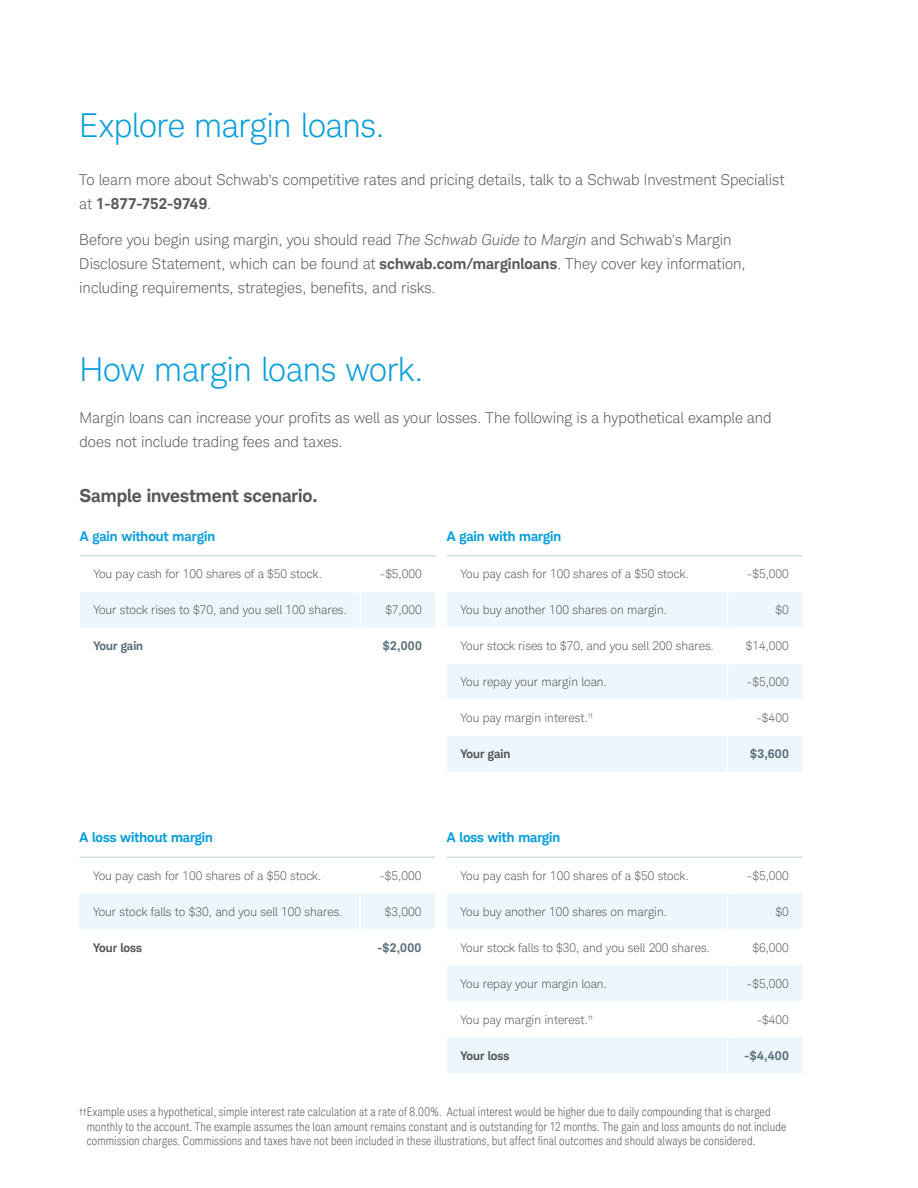
<style>
.page{position:relative;width:918px;height:1188px;background:#fff}
.page>*{position:absolute;margin:0;border:0;box-sizing:border-box;transform-origin:0 0}
.t1{font:300 33px "Charles Modern";letter-spacing:-.015em;color:#069ddc}
.t2{font:700 18px "Charles Modern";color:#57585a}
.t3{font:300 15px/24px "Charles Modern";color:#57585a}
.t4{font:700 13.5px "Charles Modern";color:#069ddc}
.t5{font:700 13.5px "Charles Modern";color:#0c9fdc}
.t6{font:300 12px "Charles Modern";color:#57585a}
.t7{font:300 condensed 12px/14.2px "Charles Modern";letter-spacing:.01em;color:#57585a}
.t8{font:700 12px "Charles Modern";letter-spacing:.025em;color:#5b6f7b}
.t9{font:700 12px "Charles Modern";color:#57585a}
.t10{font:700 12px "Charles Modern";color:#5b6f7b}
.s1{font-weight:700}
.s2{font-style:italic}
</style>
<div class="page">
<svg style="left:80px;top:556px;width:355px;height:71px"></svg>
<hr style="left:360px;top:556px;width:1px;height:36px;background:#fff">
<hr style="left:80px;top:592px;width:280px;height:1px;background:#fff">
<hr style="left:360px;top:592px;width:76px;height:1px;background:#fff">
<hr style="left:80px;top:555px;width:280px;height:1px;background:#c3cdd4">
<hr style="left:360px;top:555px;width:76px;height:1px;background:#c3cdd4">
<hr style="left:80px;top:556px;width:1px;height:36px;background:#fff">
<hr style="left:360px;top:592px;width:1px;height:36px;background:#fff">
<svg style="left:447px;top:556px;width:355px;height:1px"></svg>
<div style="left:447px;top:593px;width:355px;height:179px;background:#ecf6fc"></div>
<svg style="left:447px;top:629px;width:355px;height:107px"></svg>
<hr style="left:447px;top:628px;width:280px;height:1px;background:#fff">
<hr style="left:728px;top:628px;width:74px;height:1px;background:#fff">
<hr style="left:447px;top:664px;width:280px;height:1px;background:#fff">
<hr style="left:728px;top:664px;width:74px;height:1px;background:#fff">
<hr style="left:447px;top:700px;width:280px;height:1px;background:#fff">
<hr style="left:728px;top:700px;width:74px;height:1px;background:#fff">
<hr style="left:447px;top:736px;width:280px;height:1px;background:#fff">
<hr style="left:728px;top:736px;width:74px;height:1px;background:#fff">
<hr style="left:727px;top:556px;width:1px;height:36px;background:#fff">
<hr style="left:727px;top:592px;width:1px;height:36px;background:#fff">
<hr style="left:727px;top:628px;width:1px;height:36px;background:#fff">
<hr style="left:727px;top:664px;width:1px;height:36px;background:#fff">
<hr style="left:727px;top:700px;width:1px;height:36px;background:#fff">
<hr style="left:727px;top:736px;width:1px;height:36px;background:#fff">
<hr style="left:447px;top:555px;width:280px;height:1px;background:#c3cdd4">
<hr style="left:727px;top:555px;width:75px;height:1px;background:#c3cdd4">
<div style="left:80px;top:894px;width:355px;height:35px;background:#ecf6fc"></div>
<hr style="left:359px;top:893px;width:2px;height:36px;background:#fff">
<hr style="left:80px;top:857px;width:280px;height:1px;background:#c3cdd4">
<hr style="left:360px;top:857px;width:75px;height:1px;background:#c3cdd4">
<div style="left:447px;top:894px;width:355px;height:179px;background:#ecf6fc"></div>
<svg style="left:447px;top:930px;width:355px;height:107px"></svg>
<hr style="left:727px;top:893px;width:1px;height:36px;background:#fff">
<hr style="left:727px;top:929px;width:1px;height:36px;background:#fff">
<hr style="left:727px;top:965px;width:1px;height:36px;background:#fff">
<hr style="left:727px;top:1001px;width:1px;height:36px;background:#fff">
<hr style="left:727px;top:1037px;width:1px;height:36px;background:#fff">
<hr style="left:447px;top:929px;width:280px;height:1px;background:#fff">
<hr style="left:727px;top:929px;width:75px;height:1px;background:#fff">
<hr style="left:447px;top:965px;width:280px;height:1px;background:#fff">
<hr style="left:727px;top:965px;width:75px;height:1px;background:#fff">
<hr style="left:447px;top:1001px;width:280px;height:1px;background:#fff">
<hr style="left:727px;top:1001px;width:75px;height:1px;background:#fff">
<hr style="left:447px;top:1037px;width:280px;height:1px;background:#fff">
<hr style="left:727px;top:1037px;width:75px;height:1px;background:#fff">
<hr style="left:447px;top:857px;width:280px;height:1px;background:#c3cdd4">
<hr style="left:727px;top:857px;width:75px;height:1px;background:#c3cdd4">
<h1 class="t1" style="left:79px;top:106px;width:307px">Explore margin loans.</h1>
<p class="t3" style="left:79px;top:167px;width:707px">To learn more about Schwab’s competitive rates and pricing details, talk to a Schwab Investment Specialist at <span class="s1">1-877-752-9749</span>.</p>
<p class="t3" style="left:79px;top:227px;width:668px">Before you begin using margin, you should read <span class="s2">The Schwab Guide to Margin</span> and Schwab’s Margin<br>Disclosure Statement, which can be found at <span class="s1">schwab.com/marginloans</span>. They cover key information, including requirements, strategies, benefits, and risks.</p>
<h1 class="t1" style="left:80px;top:350px;width:345px">How margin loans work.</h1>
<p class="t3" style="left:80px;top:406px;width:694px">Margin loans can increase your profits as well as your losses. The following is a hypothetical example and does not include trading fees and taxes.</p>
<h2 class="t2" style="left:80px;top:484px;width:240px">Sample investment scenario.</h2>
<p class="t5" style="left:80px;top:528px;width:137px">A gain without margin</p>
<p class="t6" style="left:93px;top:567px;width:230px">You pay cash for 100 shares of a $50 stock.</p>
<p class="t6" style="left:380px;top:567px;width:43px">-$5,000</p>
<p class="t6" style="left:93px;top:603px;width:255px">Your stock rises to $70, and you sell 100 shares.</p>
<p class="t6" style="left:385px;top:603px;width:38px">$7,000</p>
<p class="t10" style="left:93px;top:639px;width:51px">Your gain</p>
<p class="t8" style="left:383px;top:639px;width:40px">$2,000</p>
<p class="t4" style="left:447px;top:528px;width:116px">A gain with margin</p>
<p class="t6" style="left:460px;top:567px;width:230px">You pay cash for 100 shares of a $50 stock.</p>
<p class="t6" style="left:747px;top:567px;width:43px">-$5,000</p>
<p class="t6" style="left:460px;top:603px;width:208px">You buy another 100 shares on margin.</p>
<p class="t6" style="left:776px;top:603px;width:15px">$0</p>
<p class="t6" style="left:460px;top:639px;width:255px">Your stock rises to $70, and you sell 200 shares.</p>
<p class="t6" style="left:746px;top:639px;width:45px">$14,000</p>
<p class="t6" style="left:460px;top:675px;width:148px">You repay your margin loan.</p>
<p class="t6" style="left:747px;top:675px;width:43px">-$5,000</p>
<p class="t6" style="left:460px;top:711px;width:134px">You pay margin interest.<sup>††</sup></p>
<p class="t6" style="left:756px;top:711px;width:34px">-$400</p>
<p class="t9" style="left:460px;top:747px;width:51px">Your gain</p>
<p class="t8" style="left:750px;top:747px;width:40px">$3,600</p>
<p class="t4" style="left:80px;top:829px;width:135px">A loss without margin</p>
<p class="t6" style="left:93px;top:868px;width:230px">You pay cash for 100 shares of a $50 stock.</p>
<p class="t6" style="left:380px;top:868px;width:43px">-$5,000</p>
<p class="t6" style="left:93px;top:904px;width:251px">Your stock falls to $30, and you sell 100 shares.</p>
<p class="t6" style="left:385px;top:904px;width:38px">$3,000</p>
<p class="t9" style="left:93px;top:940px;width:51px">Your loss</p>
<p class="t8" style="left:377px;top:940px;width:46px">-$2,000</p>
<p class="t4" style="left:447px;top:829px;width:115px">A loss with margin</p>
<p class="t6" style="left:460px;top:868px;width:230px">You pay cash for 100 shares of a $50 stock.</p>
<p class="t6" style="left:747px;top:868px;width:43px">-$5,000</p>
<p class="t6" style="left:460px;top:904px;width:208px">You buy another 100 shares on margin.</p>
<p class="t6" style="left:776px;top:904px;width:15px">$0</p>
<p class="t6" style="left:460px;top:940px;width:251px">Your stock falls to $30, and you sell 200 shares.</p>
<p class="t6" style="left:752px;top:940px;width:38px">$6,000</p>
<p class="t6" style="left:460px;top:976px;width:148px">You repay your margin loan.</p>
<p class="t6" style="left:747px;top:976px;width:43px">-$5,000</p>
<p class="t6" style="left:460px;top:1012px;width:134px">You pay margin interest.<sup>††</sup></p>
<p class="t6" style="left:757px;top:1012px;width:34px">-$400</p>
<p class="t9" style="left:460px;top:1048px;width:51px">Your loss</p>
<p class="t8" style="left:744px;top:1048px;width:46px">-$4,400</p>
<p class="t7" style="left:87px;top:1105px;width:701px;text-indent:-7px">††Example uses a hypothetical, simple interest rate calculation at a rate of 8.00%. Actual interest would be higher due to daily compounding that is charged monthly to the account. The example assumes the loan amount remains constant and is outstanding for 12 months. The gain and loss amounts do not include commission charges. Commissions and taxes have not been included in these illustrations, but affect final outcomes and should always be considered.</p>
</div>
